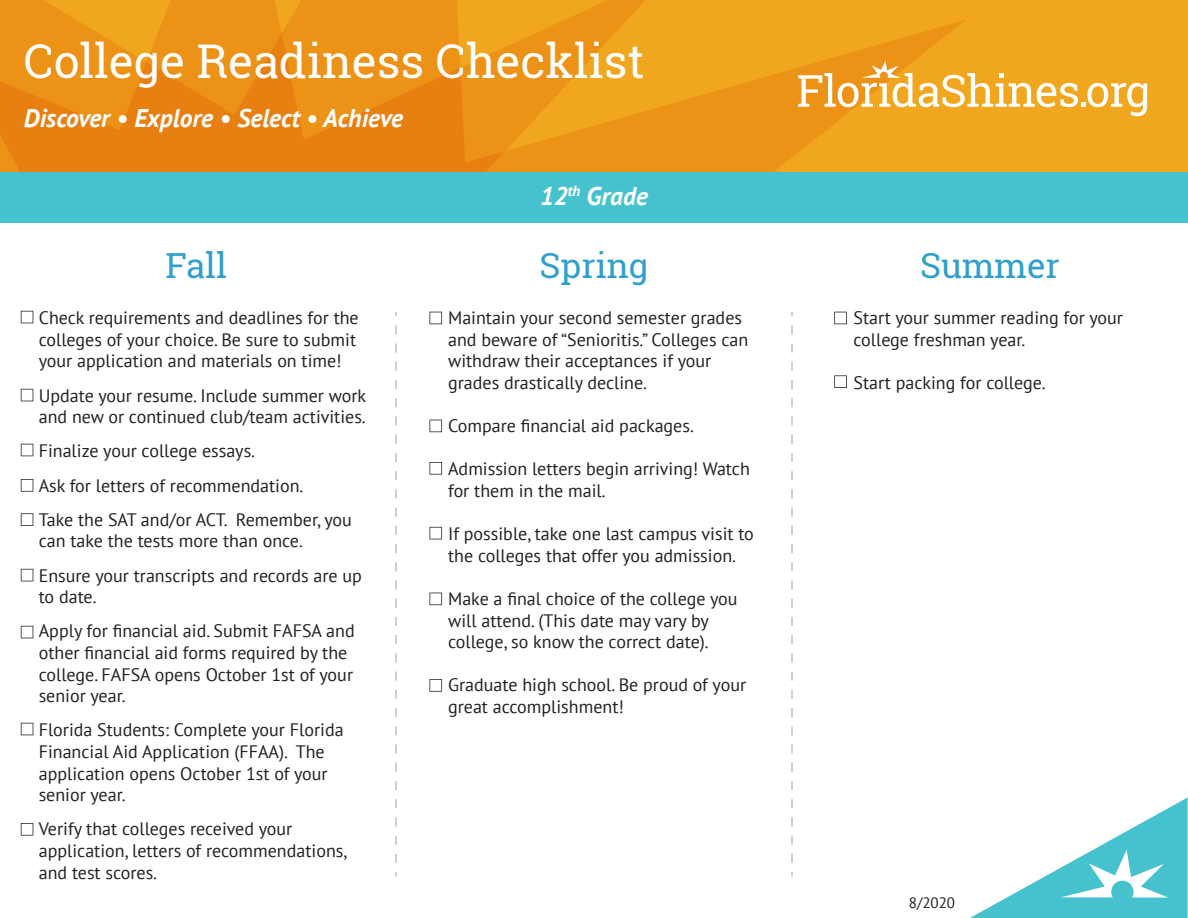
<style>
.page{position:relative;width:1188px;height:918px;background:#fff}
.page>*{position:absolute;margin:0;border:0;box-sizing:border-box;transform-origin:0 0}
.t1{font:46.5px "Roboto Slab";color:#fff}
.t2{font:34.5px "Roboto Slab";color:#2f9fcd}
.t3{font:italic 700 25.5px "PT Sans";color:#fff}
.t4{font:18px/21.6px "PT Sans";color:#231f20}
.t5{font:15px "PT Sans";color:#231f20}
</style>
<div class="page">
<div style="left:0;top:172px;width:1188px;height:51px;background:#46c2ce"></div>
<div style="left:0;top:0;width:1188px;height:172px;background:#f0a61e"></div>
<svg style="left:0;top:0;width:965px;height:172px;fill:#ec9217"></svg>
<svg style="left:798px;top:61px;width:349px;height:55px"></svg>
<svg style="left:395px;top:325px;width:2px;height:552px"></svg>
<svg style="left:791px;top:325px;width:2px;height:552px"></svg>
<svg style="left:21px;top:311px;width:12px;height:12px"></svg>
<svg style="left:21px;top:389px;width:12px;height:12px"></svg>
<svg style="left:21px;top:444px;width:12px;height:12px"></svg>
<svg style="left:21px;top:479px;width:12px;height:13px"></svg>
<svg style="left:21px;top:513px;width:12px;height:13px"></svg>
<svg style="left:21px;top:569px;width:12px;height:12px"></svg>
<svg style="left:21px;top:626px;width:12px;height:12px"></svg>
<svg style="left:21px;top:723px;width:12px;height:12px"></svg>
<svg style="left:21px;top:823px;width:12px;height:13px"></svg>
<svg style="left:429px;top:527px;width:13px;height:12px"></svg>
<svg style="left:429px;top:462px;width:13px;height:13px"></svg>
<svg style="left:429px;top:420px;width:13px;height:12px"></svg>
<svg style="left:429px;top:312px;width:13px;height:12px"></svg>
<svg style="left:429px;top:593px;width:13px;height:12px"></svg>
<svg style="left:429px;top:679px;width:13px;height:13px"></svg>
<svg style="left:834px;top:312px;width:13px;height:12px"></svg>
<svg style="left:834px;top:375px;width:13px;height:13px"></svg>
<svg style="left:970px;top:797px;width:218px;height:121px"></svg>
<h1 class="t1" style="left:24px;top:29px;width:622px">College Readiness Checklist</h1>
<h3 class="t3" style="left:24px;top:101px;width:381px">Discover • Explore • Select • Achieve</h3>
<h3 class="t3" style="left:540px;top:179px;width:109px">12<sup>th</sup> Grade</h3>
<h2 class="t2" style="left:165px;top:242px;width:63px">Fall</h2>
<h2 class="t2" style="left:539px;top:242px;width:111px">Spring</h2>
<h2 class="t2" style="left:920px;top:242px;width:141px">Summer</h2>
<p class="t4" style="left:39px;top:307px;width:322px">Check requirements and deadlines for the colleges of your choice. Be sure to submit your application and materials on time!</p>
<p class="t4" style="left:39px;top:384px;width:329px">Update your resume. Include summer work and new or continued club/team activities.</p>
<p class="t4" style="left:39px;top:434px;width:315px;line-height:34.2px">Finalize your college essays.<br>Ask for letters of recommendation.<br>Take the SAT and/or ACT. Remember, you</p>
<p class="t4" style="left:39px;top:524px;width:325px;line-height:34.2px">can take the tests more than once.<br>Ensure your transcripts and records are up</p>
<p class="t4" style="left:39px;top:579px;width:317px;line-height:34.2px">to date.<br>Apply for financial aid. Submit FAFSA and</p>
<p class="t4" style="left:39px;top:642px;width:316px">other financial aid forms required by the college. FAFSA opens October 1st of your senior year.</p>
<p class="t4" style="left:39px;top:719px;width:306px">Florida Students: Complete your Florida<br>Financial Aid Application (FFAA). The application opens October 1st of your senior year.</p>
<p class="t4" style="left:39px;top:818px;width:310px">Verify that colleges received your application, letters of recommendations, and test scores.</p>
<p class="t4" style="left:448px;top:307px;width:302px">Maintain your second semester grades and beware of “Senioritis.” Colleges can withdraw their acceptances if your grades drastically decline.</p>
<p class="t4" style="left:448px;top:415px;width:247px">Compare financial aid packages.</p>
<p class="t4" style="left:448px;top:458px;width:303px">Admission letters begin arriving! Watch for them in the mail.</p>
<p class="t4" style="left:448px;top:523px;width:307px">If possible, take one last campus visit to the colleges that offer you admission.</p>
<p class="t4" style="left:448px;top:588px;width:291px">Make a final choice of the college you will attend. (This date may vary by college, so know the correct date).</p>
<p class="t4" style="left:448px;top:674px;width:300px">Graduate high school. Be proud of your great accomplishment!</p>
<p class="t4" style="left:854px;top:307px;width:271px">Start your summer reading for your college freshman year.</p>
<p class="t4" style="left:854px;top:372px;width:194px">Start packing for college.</p>
<p class="t5" style="left:909px;top:894px;width:48px">8/2020</p>
</div>
